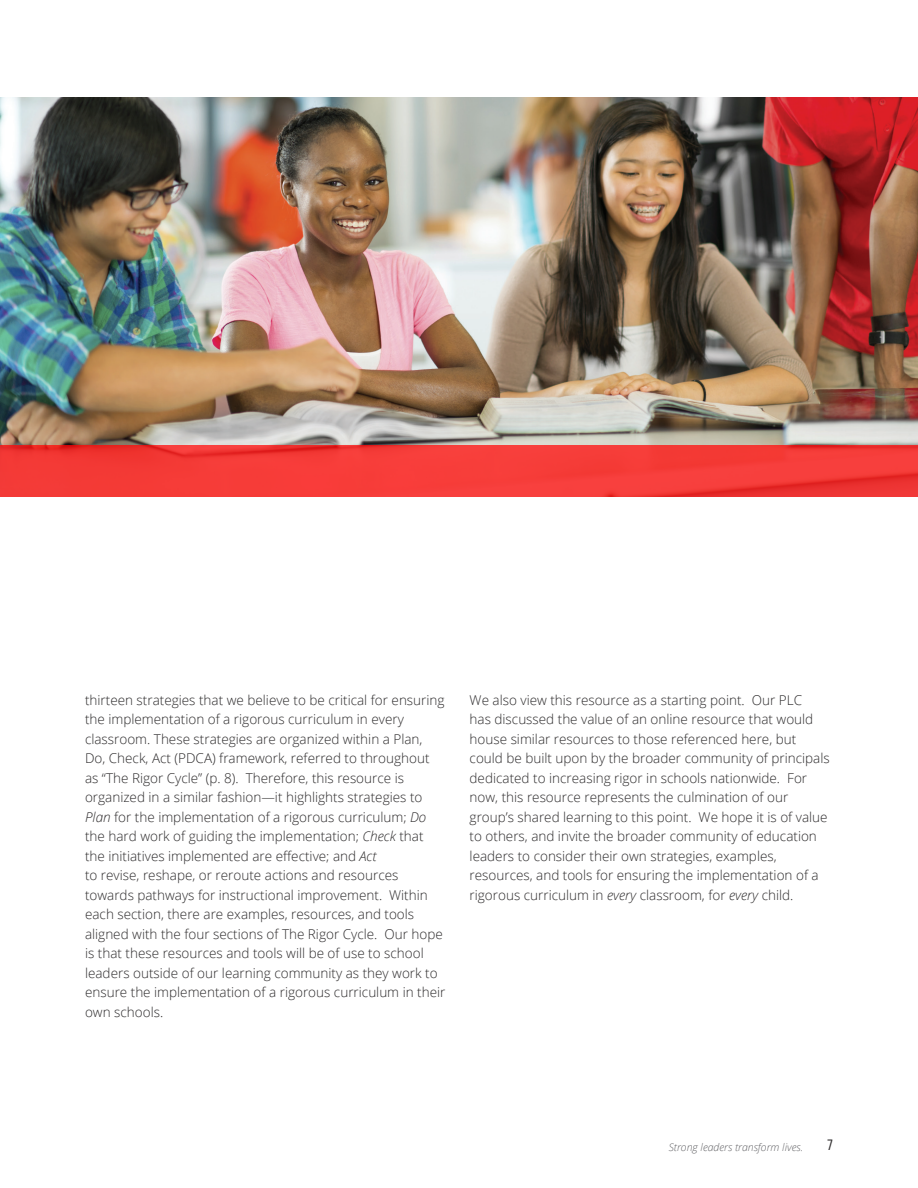
<style>
.page{position:relative;width:918px;height:1188px;background:#fff}
.page>*{position:absolute;margin:0;border:0;box-sizing:border-box;transform-origin:0 0}
.t1{font:15px "Bebas Neue";color:#312f30}
.t2{font:300 13.5px/19.5px "Open Sans";color:#2b292a}
.t3{font:italic 300 10.5px "Open Sans";color:#636366}
.s1{font-style:italic}
</style>
<div class="page">
<img style="left:0;top:98px;width:918px;height:348px">
<svg style="left:0;top:446px;width:918px;height:51px;fill:#f63c38"></svg>
<p class="t2" style="left:85px;top:690px;width:362px">thirteen strategies that we believe to be critical for ensuring the implementation of a rigorous curriculum in every classroom. These strategies are organized within a Plan, Do, Check, Act (PDCA) framework, referred to throughout as “The Rigor Cycle” (p. 8). Therefore, this resource is organized in a similar fashion—it highlights strategies to <span class="s1">Plan</span> for the implementation of a rigorous curriculum; <span class="s1">Do </span>the hard work of guiding the implementation; <span class="s1">Check</span> that the initiatives implemented are effective; and <span class="s1">Act<br></span>to revise, reshape, or reroute actions and resources towards pathways for instructional improvement. Within each section, there are examples, resources, and tools aligned with the four sections of The Rigor Cycle. Our hope is that these resources and tools will be of use to school leaders outside of our learning community as they work to ensure the implementation of a rigorous curriculum in their own schools.</p>
<p class="t2" style="left:470px;top:690px;width:362px">We also view this resource as a starting point. Our PLC<br>has discussed the value of an online resource that would house similar resources to those referenced here, but could be built upon by the broader community of principals dedicated to increasing rigor in schools nationwide. For now, this resource represents the culmination of our group’s shared learning to this point. We hope it is of value to others, and invite the broader community of education leaders to consider their own strategies, examples, resources, and tools for ensuring the implementation of a rigorous curriculum in <span class="s1">every</span> classroom, for <span class="s1">every</span> child.</p>
<p class="t3" style="left:669px;top:1140px;width:136px">Strong leaders transform lives.</p>
<p class="t1" style="left:827px;top:1137px;width:7px">7</p>
</div>
